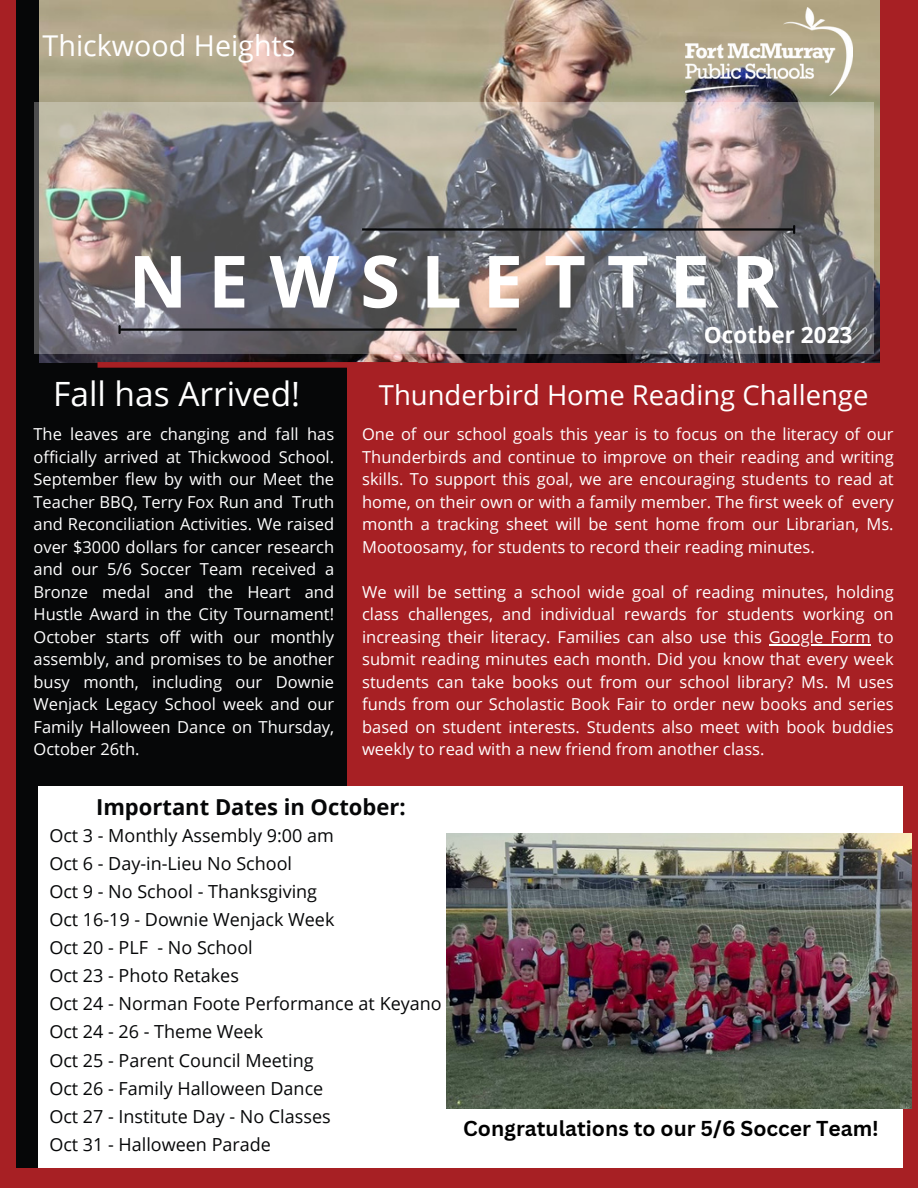
<style>
.page{position:relative;width:918px;height:1188px;background:#a72024}
.page>*{position:absolute;margin:0;border:0;box-sizing:border-box;transform-origin:0 0}
.t1{font:700 72.15px "Open Sans";letter-spacing:.29em;color:#fff}
.t2{font:33.45px "Open Sans";color:#fff}
.t3{font:28.65px "Open Sans";color:#fff}
.t4{font:27.45px "Open Sans";color:#fff}
.t5{font:700 22.5px "Open Sans";color:#fff}
.t6{font:700 22.05px "Open Sans";color:#060708}
.t7{font:700 21px "Canva Sans";color:#000}
.t8{font:18px "Open Sans";color:#060708}
.t9{font:16.5px/22.5px "Open Sans";color:#fff;text-align:justify}
</style>
<div class="page">
<div style="left:16px;top:0;width:330px;height:1168px;background:#060708"></div>
<img style="left:39px;top:0;width:840px;height:362px">
<img style="left:34px;top:102px;width:840px;height:252px">
<hr style="left:362px;top:228px;width:432px;height:3px;background:#060708">
<hr style="left:120px;top:328px;width:397px;height:3px;background:#060708">
<svg style="left:118px;top:326px;width:3px;height:7px"></svg>
<div style="left:98px;top:362px;width:320px;height:6px;background:#a72024"></div>
<div style="left:38px;top:787px;width:865px;height:381px;background:#fff"></div>
<img style="left:447px;top:833px;width:464px;height:276px">
<img style="left:686px;top:7px;width:166px;height:88px">
<hr style="left:769px;top:644px;width:102px;height:1px;background:#fff">
<p class="t3" style="left:43px;top:25px;width:254px">Thickwood Heights</p>
<p class="t1" style="left:129px;top:231px;width:652px">NEWSLETTER</p>
<p class="t2" style="left:53px;top:370px;width:248px">Fall has Arrived!</p>
<p class="t9" style="left:34px;top:423px;width:302px">The leaves are changing and fall has officially arrived at Thickwood School.<br>September flew by with our Meet the Teacher BBQ, Terry Fox Run and Truth and Reconciliation Activities. We raised over $3000 dollars for cancer research and our 5/6 Soccer Team received a Bronze medal and the Heart and Hustle Award in the City Tournament!<br>October starts off with our monthly assembly, and promises to be another busy month, including our Downie Wenjack Legacy School week and our Family Halloween Dance on Thursday, October 26th.</p>
<p class="t5" style="left:704px;top:319px;width:150px">Ocotber 2023</p>
<p class="t4" style="left:379px;top:376px;width:491px">Thunderbird Home Reading Challenge</p>
<p class="t9" style="left:362px;top:423px;width:533px">One of our school goals this year is to focus on the literacy of our Thunderbirds and continue to improve on their reading and writing skills. To support this goal, we are encouraging students to read at home, on their own or with a family member. The first week of every month a tracking sheet will be sent home from our Librarian, Ms.<br>Mootoosamy, for students to record their reading minutes.</p>
<p class="t9" style="left:362px;top:580px;width:533px">We will be setting a school wide goal of reading minutes, holding class challenges, and individual rewards for students working on increasing their literacy. Families can also use this Google Form to submit reading minutes each month. Did you know that every week students can take books out from our school library? Ms. M uses funds from our Scholastic Book Fair to order new books and series based on student interests. Students also meet with book buddies weekly to read with a new friend from another class.</p>
<p class="t6" style="left:96px;top:791px;width:311px">Important Dates in October:</p>
<p class="t8" style="left:49px;top:822px;width:286px">Oct 3 - Monthly Assembly 9:00 am</p>
<p class="t8" style="left:49px;top:850px;width:244px">Oct 6 - Day-in-Lieu No School</p>
<p class="t8" style="left:49px;top:879px;width:269px">Oct 9 - No School - Thanksgiving</p>
<p class="t8" style="left:49px;top:907px;width:287px">Oct 16-19 - Downie Wenjack Week</p>
<p class="t8" style="left:49px;top:935px;width:205px">Oct 20 - PLF - No School</p>
<p class="t8" style="left:49px;top:963px;width:191px">Oct 23 - Photo Retakes</p>
<p class="t8" style="left:49px;top:991px;width:394px">Oct 24 - Norman Foote Performance at Keyano</p>
<p class="t8" style="left:49px;top:1019px;width:215px">Oct 24 - 26 - Theme Week</p>
<p class="t8" style="left:49px;top:1047px;width:266px">Oct 25 - Parent Council Meeting</p>
<p class="t8" style="left:49px;top:1075px;width:275px">Oct 26 - Family Halloween Dance</p>
<p class="t8" style="left:49px;top:1104px;width:283px">Oct 27 - Institute Day - No Classes</p>
<p class="t8" style="left:49px;top:1132px;width:223px">Oct 31 - Halloween Parade</p>
<p class="t7" style="left:463px;top:1113px;width:417px">Congratulations to our 5/6 Soccer Team!</p>
</div>
